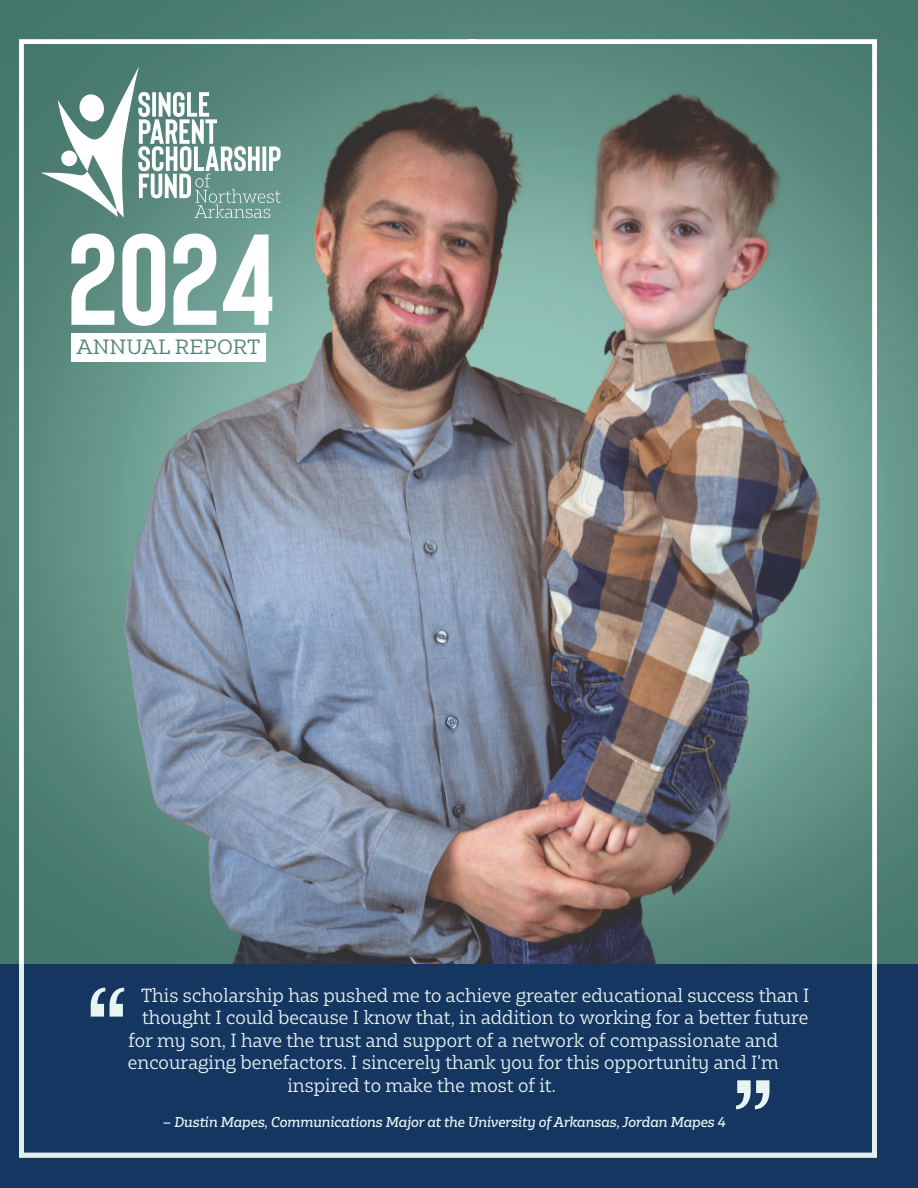
<style>
.page{position:relative;width:918px;height:1188px;background:#fff}
.page>*{position:absolute;margin:0;border:0;box-sizing:border-box;transform-origin:0 0}
.t1{font:700 129px "Bison";color:#fff}
.t2{font:19.5px "Bw Glenn Slab";color:#518379;scale:1.09 1}
.t3{font:18px "Bw Glenn Slab";letter-spacing:.005em;color:#e9f5f3}
.t4{font:italic 500 13.5px "Bw Glenn Slab";color:#e9f5f3}
</style>
<div class="page">
<img style="left:0;top:0;width:918px;height:965px">
<div style="left:0;top:965px;width:918px;height:223px;background:#143661"></div>
<img style="left:19px;top:39px;width:858px;height:926px">
<svg style="left:41px;top:66px;width:240px;height:152px"></svg>
<div style="left:71px;top:333px;width:195px;height:28px;background:#fff"></div>
<svg style="left:19px;top:965px;width:858px;height:193px"></svg>
<svg style="left:91px;top:988px;width:33px;height:29px"></svg>
<svg style="left:736px;top:1080px;width:33px;height:29px"></svg>
<h1 class="t1" style="left:67px;top:199px;width:210px">2024</h1>
<p class="t2" style="left:77px;top:334px;width:170px">ANNUAL REPORT</p>
<p class="t3" style="left:141px;top:983px;width:670px">This scholarship has pushed me to achieve greater educational success than I</p>
<p class="t3" style="left:142px;top:1006px;width:668px">thought I could because I know that, in addition to working for a better future</p>
<p class="t3" style="left:128px;top:1028px;width:651px">for my son, I have the trust and support of a network of compassionate and</p>
<p class="t3" style="left:128px;top:1051px;width:652px">encouraging benefactors. I sincerely thank you for this opportunity and I'm</p>
<p class="t3" style="left:287px;top:1073px;width:270px">inspired to make the most of it.</p>
<p class="t4" style="left:163px;top:1113px;width:564px">– Dustin Mapes, Communications Major at the University of Arkansas, Jordan Mapes 4</p>
</div>
